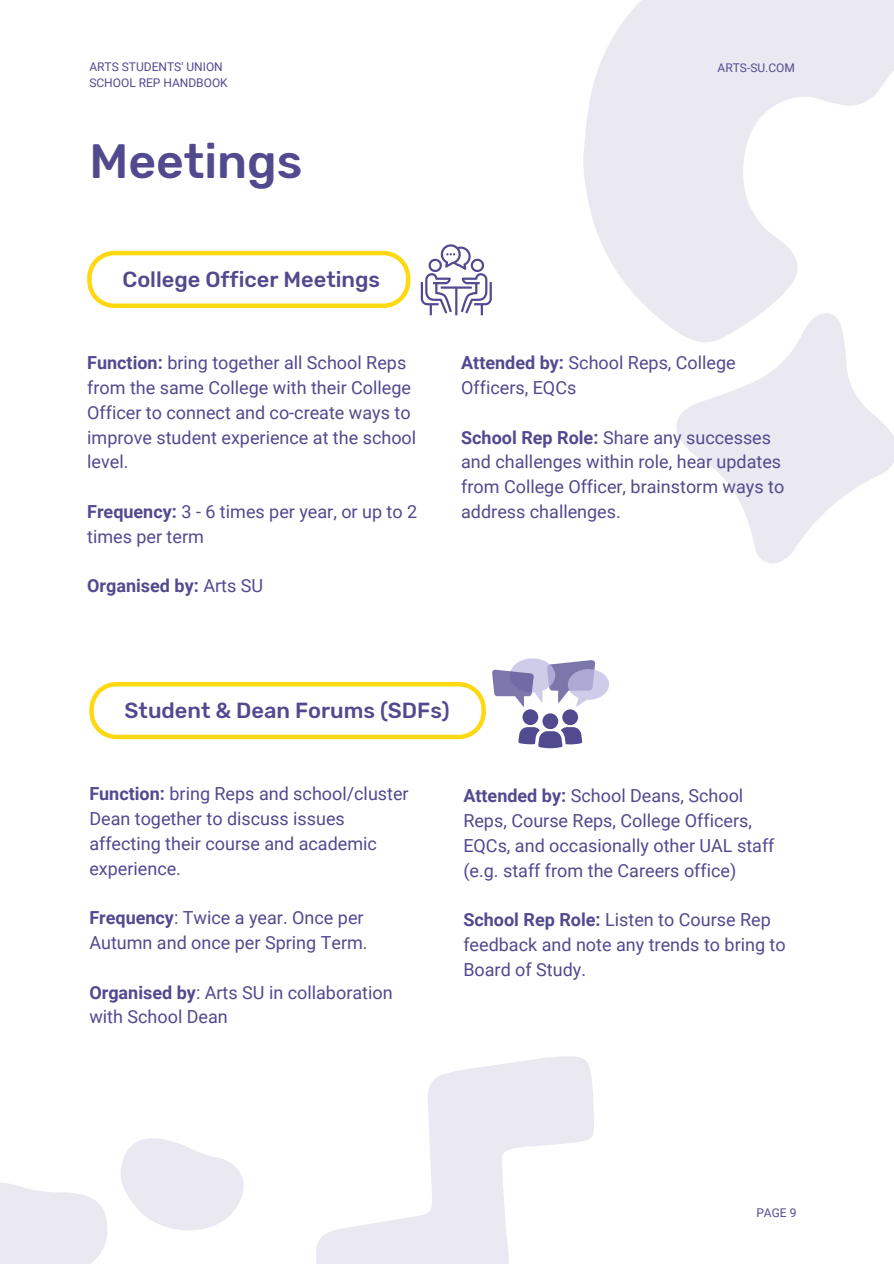
<style>
.page{position:relative;width:894px;height:1264px;background:#fff}
.page>*{position:absolute;margin:0;border:0;box-sizing:border-box;transform-origin:0 0}
.t1{font:500 48px "Rubik";color:#514a8f}
.t2{font:500 21.75px "Rubik";color:#514a8f}
.t3{font:18px/24.8px "Roboto";color:#514a8f}
.t4{font:700 18px "Roboto";color:#514a8f}
.t5{font:12px "Roboto";color:#514a8f}
.s1{font-weight:700}
.s2{font-weight:400}
</style>
<div class="page">
<svg style="left:676px;top:342px;width:217px;height:221px;fill:#eae9f1"></svg>
<svg style="left:0;top:1183px;width:107px;height:80px;background:#ecebf2"></svg>
<svg style="left:121px;top:1138px;width:92px;height:92px"></svg>
<svg style="left:213px;top:1056px;width:381px;height:207px"></svg>
<svg style="left:583px;top:0;width:310px;height:342px;fill:#eae9f1"></svg>
<svg style="left:87px;top:251px;width:323px;height:57px"></svg>
<svg style="left:89px;top:682px;width:396px;height:57px"></svg>
<svg style="left:420px;top:244px;width:71px;height:71px"></svg>
<div style="left:522px;top:709px;width:16px;height:16px;background:#514a8f;border-radius:50%"></div>
<div style="left:562px;top:709px;width:16px;height:16px;background:#514a8f;border-radius:50%"></div>
<svg style="left:518px;top:727px;width:64px;height:21px"></svg>
<div style="left:542px;top:713px;width:16px;height:16px;background:#514a8f;border-radius:50%"></div>
<svg style="left:492px;top:658px;width:116px;height:49px"></svg>
<h2 class="t5" style="left:89px;top:59px;width:135px">ARTS STUDENTS' UNION</h2>
<p class="t5" style="left:89px;top:75px;width:140px">SCHOOL REP HANDBOOK</p>
<h3 class="t1" style="left:89px;top:133px;width:214px">Meetings</h3>
<p class="t2" style="left:122px;top:266px;width:259px">College Officer Meetings</p>
<h3 class="t3" style="left:87px;top:351px;width:330px"><span class="s1">Function:</span> bring together all School Reps from the same College with their College Officer to connect and co-create ways to improve student experience at the school level.</h3>
<h3 class="t3" style="left:87px;top:499px;width:331px"><span class="s1">Frequency:</span> 3 - 6 times per year, or up to 2 times per term</h3>
<h3 class="t4" style="left:87px;top:575px;width:177px">Organised by: <span class="s2">Arts SU</span></h3>
<h3 class="t5" style="left:717px;top:61px;width:79px">ARTS-SU.COM</h3>
<h2 class="t3" style="left:461px;top:351px;width:276px"><span class="s1">Attended by:</span> School Reps, College<br>Officers, EQCs</h2>
<p class="t3" style="left:461px;top:425px;width:324px"><span class="s1">School Rep Role:</span> Share any successes and challenges within role, hear updates from College Officer, brainstorm ways to address challenges.</p>
<h1 class="t2" style="left:125px;top:697px;width:326px">Student &amp; Dean Forums (SDFs)</h1>
<p class="t3" style="left:89px;top:782px;width:321px"><span class="s1">Function:</span> bring Reps and school/cluster<br>Dean together to discuss issues affecting their course and academic experience.</p>
<p class="t3" style="left:89px;top:905px;width:280px"><span class="s1">Frequency</span>: Twice a year. Once per<br>Autumn and once per Spring Term.</p>
<p class="t3" style="left:89px;top:980px;width:305px"><span class="s1">Organised by</span>: Arts SU in collaboration with School Dean</p>
<h3 class="t3" style="left:463px;top:783px;width:312px"><span class="s1">Attended by:</span> School Deans, School Reps, Course Reps, College Officers, EQCs, and occasionally other UAL staff (e.g. staff from the Careers office)</h3>
<h3 class="t3" style="left:463px;top:907px;width:324px"><span class="s1">School Rep Role:</span> Listen to Course Rep feedback and note any trends to bring to<br>Board of Study.</h3>
<p class="t5" style="left:756px;top:1206px;width:42px">PAGE 9</p>
</div>
